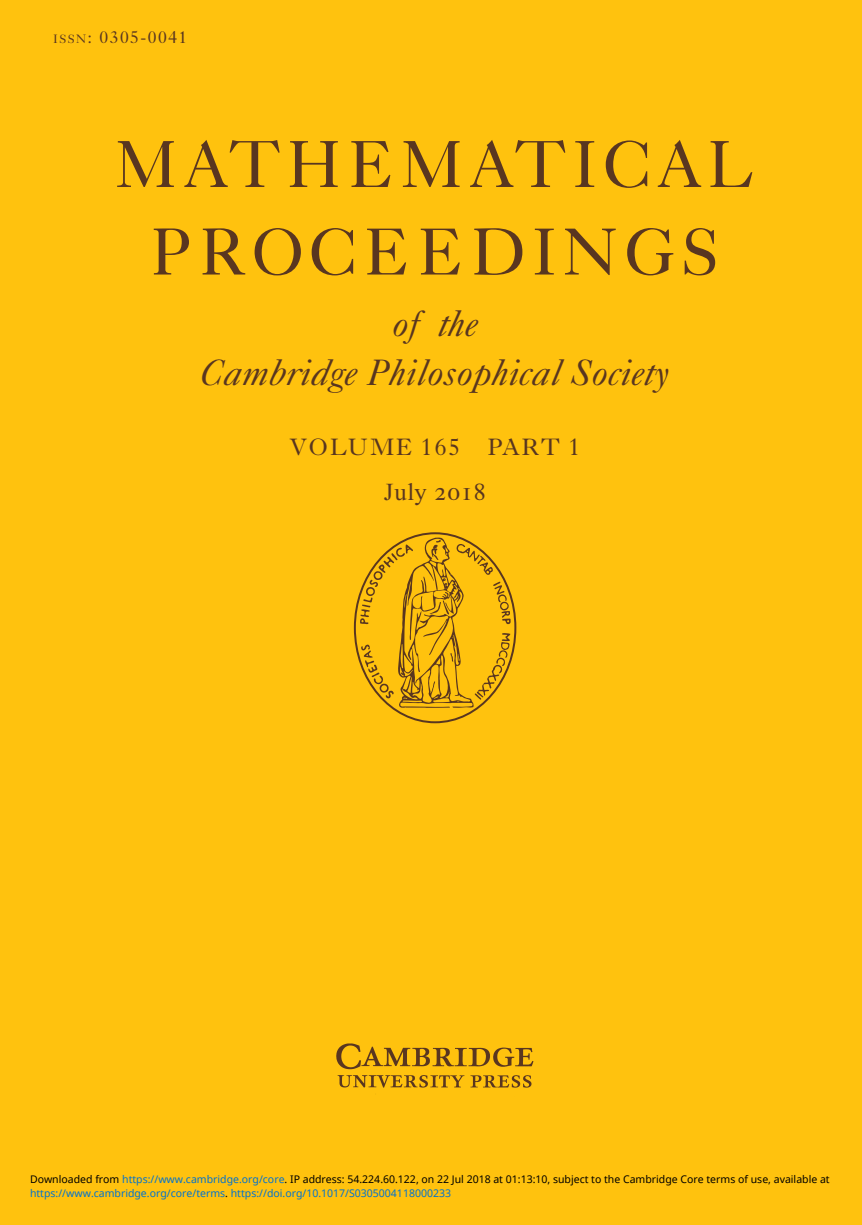
<style>
.page{position:relative;width:862px;height:1225px;background:#ffc20e}
.page>*{position:absolute;margin:0;border:0;box-sizing:border-box;transform-origin:0 0}
.t1{font:66.5px/87.5px "Caslon Five Forty";letter-spacing:.085em;color:#593620;text-align:center}
.t2{font:italic 36.75px/49px "Caslon Five Forty";letter-spacing:.01em;color:#593620;text-align:center}
.t3{font:24.5px "Imprint";letter-spacing:.035em;color:#593620}
.t4{font:24.5px "Times";color:#593620}
.t5{font:17.5px "Caslon Five Forty";letter-spacing:.085em;color:#593620}
.t6{font:10.5px "Noto Sans";color:#000}
.t7{font:10.5px "Noto Sans";color:#0172cf}
.s1{font-size:12.25px}
.s2{font-family:"Times Roman SC"}
.s3{color:#0172cf}
.s4{color:#000}
</style>
<div class="page">
<svg style="left:354px;top:532px;width:162px;height:191px"></svg>
<img style="left:336px;top:1043px;width:198px;height:45px">
<h3 class="t5" style="left:53px;top:30px;width:135px"><span class="s1">ISSN</span>: 0305-0041</h3>
<h1 class="t1" style="left:115px;top:127px;width:641px">MATHEMATICAL<br>PROCEEDINGS</h1>
<h2 class="t2" style="left:201px;top:303px;width:470px">of the<br>Cambridge Philosophical Society</h2>
<h3 class="t3" style="left:289px;top:437px;width:293px">VOLUME 165 PART 1</h3>
<h3 class="t4" style="left:384px;top:483px;width:104px">July <span class="s2">2018</span></h3>
<p class="t6" style="left:30px;top:1172px;width:801px">Downloaded from <span class="s3">https://www.cambridge.org/core</span>. IP address: 54.224.60.122, on 22 Jul 2018 at 01:13:10, subject to the Cambridge Core terms of use, available at</p>
<p class="t7" style="left:30px;top:1186px;width:422px">https://www.cambridge.org/core/terms<span class="s4">.</span> https://doi.org/10.1017/S0305004118000233</p>
</div>
